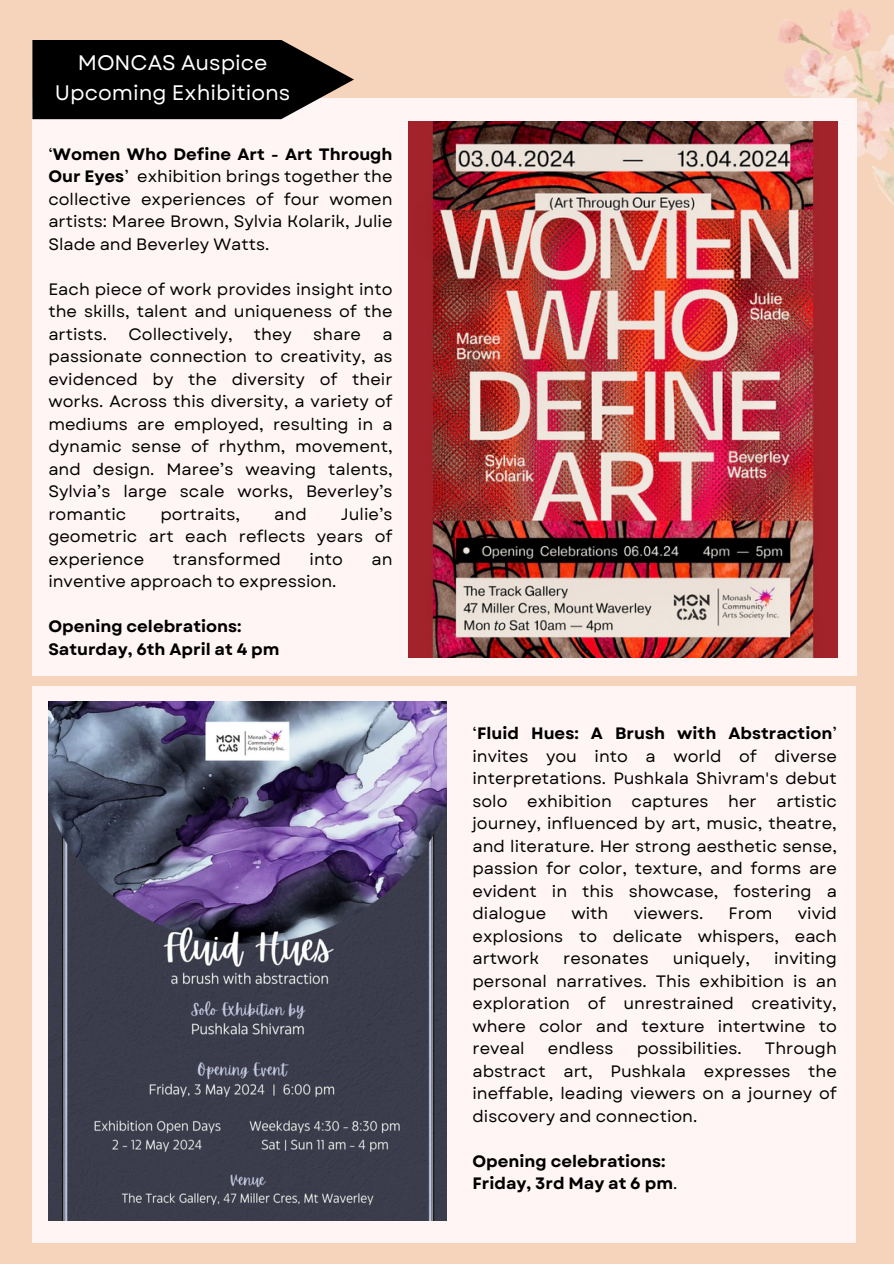
<style>
.page{position:relative;width:894px;height:1264px;background:#fff}
.page>*{position:absolute;margin:0;border:0;box-sizing:border-box;transform-origin:0 0}
.t1{font:21px/29.2px "Garet";color:#fff;text-align:center}
.t2{font:16.5px/22.5px "Garet";color:#000;text-align:justify}
.t3{font:700 16.5px/22.5px "Garet";color:#000}
.s1{font-weight:700}
.s2{font-weight:400}
</style>
<div class="page">
<div style="left:0;top:0;width:893px;height:1263px;background:#f6d4bb"></div>
<img style="left:778px;top:9px;width:115px;height:241px">
<div style="left:32px;top:98px;width:823px;height:578px;background:#fff5f5"></div>
<svg style="left:32px;top:40px;width:322px;height:79px;background:#1c1917"></svg>
<div style="left:32px;top:686px;width:823px;height:556px;background:#fff5f5"></div>
<img style="left:408px;top:122px;width:428px;height:535px">
<img style="left:48px;top:701px;width:399px;height:519px">
<p class="t1" style="left:55px;top:48px;width:237px">MONCAS Auspice<br>Upcoming Exhibitions</p>
<p class="t2" style="left:48px;top:143px;width:345px">‘<span class="s1">Women Who Define Art - Art Through Our Eyes</span>’ exhibition brings together the collective experiences of four women artists: Maree Brown, Sylvia Kolarik, Julie Slade and Beverley Watts.</p>
<p class="t2" style="left:48px;top:278px;width:345px">Each piece of work provides insight into the skills, talent and uniqueness of the artists.</p>
<p class="t2" style="left:128px;top:323px;width:106px">Collectively,</p>
<p class="t2" style="left:254px;top:323px;width:40px">they</p>
<p class="t2" style="left:313px;top:323px;width:49px">share</p>
<p class="t2" style="left:48px;top:323px;width:345px;text-indent:334px">a passionate connection to creativity, as evidenced by the diversity of their works. Across this diversity, a variety of mediums are employed, resulting in a dynamic sense of rhythm, movement, and design. Maree’s weaving talents, Sylvia’s large scale works, Beverley’s romantic</p>
<p class="t2" style="left:48px;top:503px;width:345px;text-indent:292px">Julie’s geometric art each reflects years of experience</p>
<p class="t2" style="left:160px;top:503px;width:81px">portraits,</p>
<p class="t2" style="left:274px;top:503px;width:34px">and</p>
<p class="t2" style="left:173px;top:548px;width:110px">transformed</p>
<p class="t2" style="left:309px;top:548px;width:35px">into</p>
<p class="t2" style="left:371px;top:548px;width:23px">an</p>
<p class="t2" style="left:48px;top:570px;width:289px">inventive approach to expression.</p>
<p class="t3" style="left:48px;top:615px;width:232px">Opening celebrations:<br>Saturday, 6th April at 4 pm</p>
<p class="t2" style="left:472px;top:722px;width:366px">‘<span class="s1">Fluid Hues: A Brush with Abstraction</span>’ invites you into a world of diverse interpretations. Pushkala Shivram's debut solo exhibition captures her artistic journey, influenced by art, music, theatre, and literature. Her strong aesthetic sense, passion for color, texture, and forms are evident in this showcase, fostering a dialogue</p>
<p class="t2" style="left:472px;top:902px;width:366px;text-indent:325px">vivid explosions to delicate whispers, each artwork</p>
<p class="t2" style="left:571px;top:902px;width:38px">with</p>
<p class="t2" style="left:633px;top:902px;width:71px">viewers.</p>
<p class="t2" style="left:728px;top:902px;width:45px">From</p>
<p class="t2" style="left:563px;top:947px;width:87px">resonates</p>
<p class="t2" style="left:672px;top:947px;width:79px">uniquely,</p>
<p class="t2" style="left:472px;top:947px;width:366px;text-indent:301px">inviting personal narratives. This exhibition is an exploration of unrestrained creativity, where color and texture intertwine to reveal</p>
<p class="t2" style="left:472px;top:1037px;width:366px;text-indent:292px">Through abstract art, Pushkala expresses the ineffable, leading viewers on a journey of discovery and connection.</p>
<p class="t3" style="left:472px;top:1149px;width:206px">Opening celebrations:<br>Friday, 3rd May at 6 pm<span class="s2">.</span></p>
<p class="t2" style="left:547px;top:1037px;width:67px">endless</p>
<p class="t2" style="left:636px;top:1037px;width:106px">possibilities.</p>
</div>
